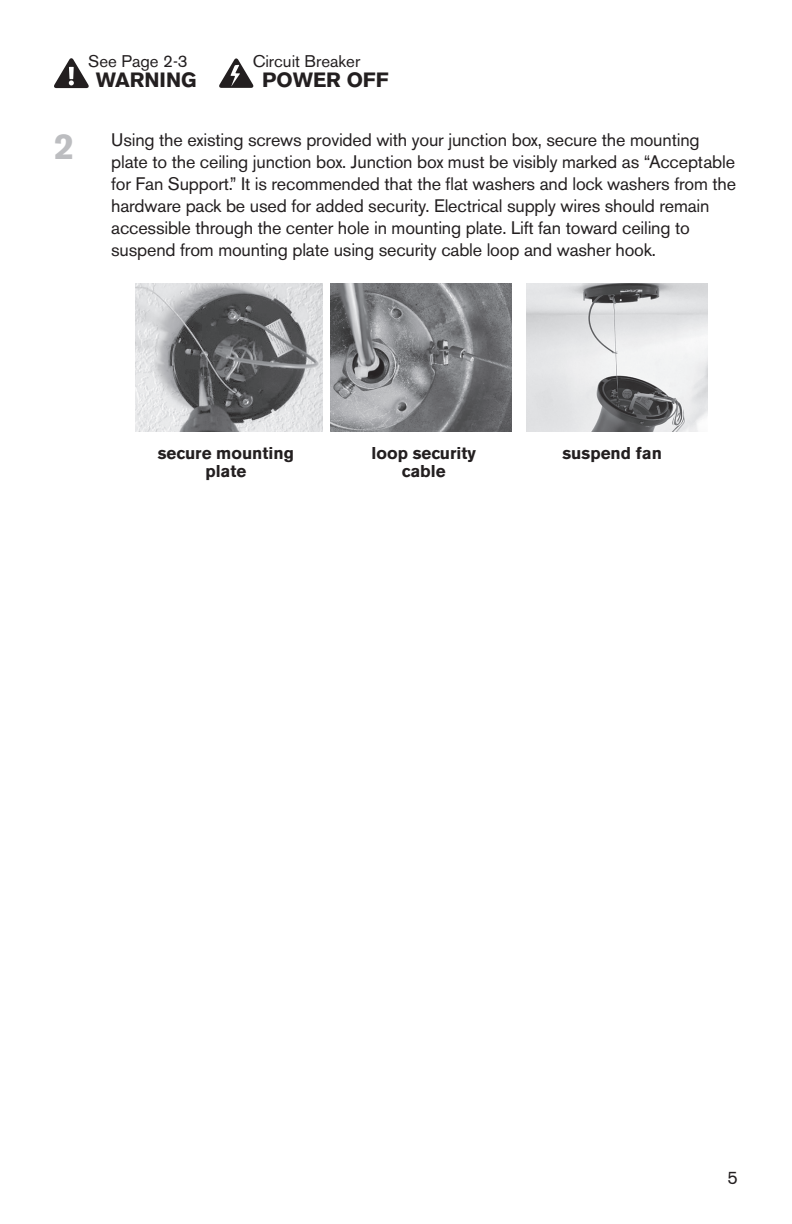
<style>
.page{position:relative;width:792px;height:1224px;background:#fff}
.page>*{position:absolute;margin:0;border:0;box-sizing:border-box;transform-origin:0 0}
.t1{font:700 36px "Akzidenz Grotesk BE";color:#bcbdc0}
.t2{font:900 20.4px "Akzidenz Grotesk";color:#231f20}
.t3{font:18px/22px "Akzidenz Grotesk BE";letter-spacing:-.01em;color:#231f20}
.t4{font:700 17px/18px "Akzidenz Grotesk BE";color:#231f20;text-align:center}
.t5{font:16.8px "Akzidenz Grotesk BE";color:#231f20}
</style>
<div class="page">
<svg style="left:54px;top:58px;width:35px;height:30px"></svg>
<svg style="left:219px;top:58px;width:35px;height:30px"></svg>
<img style="left:527px;top:284px;width:180px;height:147px">
<img style="left:331px;top:284px;width:181px;height:147px">
<img style="left:135px;top:284px;width:187px;height:147px">
<p class="t5" style="left:88px;top:51px;width:101px">See Page 2-3</p>
<p class="t2" style="left:96px;top:68px;width:102px">WARNING</p>
<p class="t5" style="left:253px;top:51px;width:109px">Circuit Breaker</p>
<p class="t2" style="left:262px;top:68px;width:128px">POWER OFF</p>
<h1 class="t1" style="left:54px;top:126px;width:22px">2</h1>
<p class="t3" style="left:111px;top:129px;width:626px">Using the existing screws provided with your junction box, secure the mounting plate to the ceiling junction box. Junction box must be visibly marked as “Acceptable for Fan Support.” It is recommended that the flat washers and lock washers from the hardware pack be used for added security. Electrical supply wires should remain accessible through the center hole in mounting plate. Lift fan toward ceiling to suspend from mounting plate using security cable loop and washer hook.</p>
<p class="t4" style="left:158px;top:444px;width:138px">secure mounting plate</p>
<p class="t4" style="left:372px;top:444px;width:106px">loop security</p>
<p class="t4" style="left:562px;top:444px;width:101px">suspend fan</p>
<p class="t4" style="left:402px;top:462px;width:45px">cable</p>
<p class="t3" style="left:728px;top:1166px;width:12px">5</p>
</div>
